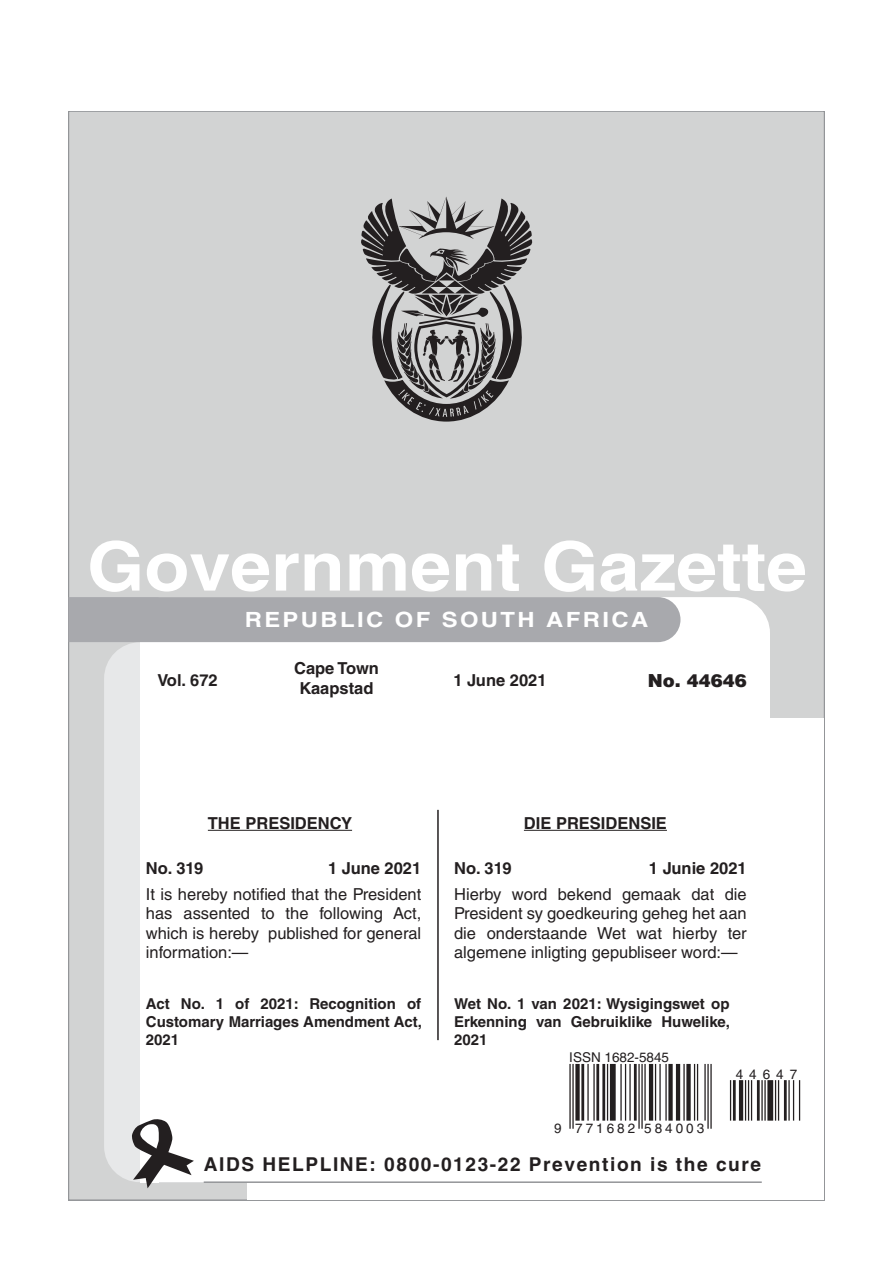
<style>
.page{position:relative;width:893px;height:1263px;background:#fff}
.page>*{position:absolute;margin:0;border:0;box-sizing:border-box;transform-origin:0 0}
.t1{font:700 68.1px "Helvetica LT Std";color:#fff;scale:1.08 1}
.t2{font:700 21px "Helvetica LT Std";letter-spacing:.1em;color:#fff;scale:1.14 1}
.t3{font:700 19.05px "Helvetica LT Std";letter-spacing:.085em;color:#231f20}
.t4{font:900 18px "Helvetica LT Std";color:#231f20}
.t5{font:16.5px/19.5px "Helvetica LT Std";color:#231f20;text-align:justify}
.t6{font:700 16.5px/19.5px "Helvetica LT Std";color:#231f20;text-align:center}
.t7{font:700 15px/18px "Helvetica LT Std";color:#231f20;text-align:justify}
.t8{font:13.5px "Helvetica LT Std";letter-spacing:.22em;color:#231f20}
.t9{font:13.5px "Helvetica LT Std";color:#231f20}
</style>
<div class="page">
<div style="left:68px;top:111px;width:756px;height:1089px;background:#d2d3d3"></div>
<div style="left:248px;top:719px;width:576px;height:481px;background:#fff"></div>
<div style="left:104px;top:643px;width:36px;height:538px;background:#e7e8e9"></div>
<div style="left:140px;top:642px;width:19px;height:540px;background:#fff"></div>
<svg style="left:159px;top:597px;width:611px;height:585px"></svg>
<hr style="left:204px;top:1181px;width:558px;height:2px;background:#939598">
<svg style="left:131px;top:1118px;width:63px;height:70px"></svg>
<div style="left:68px;top:597px;width:612px;height:45px;background:#a8a9ad"></div>
<svg style="left:361px;top:197px;width:172px;height:225px"></svg>
<hr style="left:437px;top:810px;width:2px;height:230px;background:#231f20">
<hr style="left:208px;top:830px;width:144px;height:1px;background:#231f20">
<hr style="left:524px;top:830px;width:143px;height:1px;background:#231f20">
<hr style="left:569px;top:1064px;width:2px;height:65px;background:#231f20">
<hr style="left:572px;top:1064px;width:2px;height:65px;background:#231f20">
<div style="left:575px;top:1064px;width:5px;height:57px;background:#231f20"></div>
<hr style="left:581px;top:1064px;width:3px;height:57px;background:#231f20">
<hr style="left:587px;top:1064px;width:2px;height:57px;background:#231f20">
<hr style="left:593px;top:1064px;width:2px;height:57px;background:#231f20">
<hr style="left:596px;top:1064px;width:3px;height:57px;background:#231f20">
<hr style="left:602px;top:1064px;width:3px;height:57px;background:#231f20">
<hr style="left:607px;top:1064px;width:1px;height:57px;background:#231f20">
<div style="left:610px;top:1064px;width:6px;height:57px;background:#231f20"></div>
<hr style="left:620px;top:1064px;width:2px;height:57px;background:#231f20">
<hr style="left:625px;top:1064px;width:1px;height:57px;background:#231f20">
<hr style="left:629px;top:1064px;width:2px;height:57px;background:#231f20">
<hr style="left:634px;top:1064px;width:3px;height:57px;background:#231f20">
<hr style="left:638px;top:1064px;width:2px;height:65px;background:#231f20">
<hr style="left:641px;top:1064px;width:2px;height:65px;background:#231f20">
<hr style="left:644px;top:1064px;width:2px;height:57px;background:#231f20">
<hr style="left:649px;top:1064px;width:4px;height:57px;background:#231f20">
<hr style="left:655px;top:1064px;width:1px;height:57px;background:#231f20">
<hr style="left:659px;top:1064px;width:2px;height:57px;background:#231f20">
<hr style="left:665px;top:1064px;width:2px;height:57px;background:#231f20">
<div style="left:668px;top:1064px;width:5px;height:57px;background:#231f20"></div>
<hr style="left:676px;top:1064px;width:4px;height:57px;background:#231f20">
<hr style="left:683px;top:1064px;width:2px;height:57px;background:#231f20">
<div style="left:686px;top:1064px;width:5px;height:57px;background:#231f20"></div>
<hr style="left:694px;top:1064px;width:1px;height:57px;background:#231f20">
<hr style="left:697px;top:1064px;width:1px;height:57px;background:#231f20">
<hr style="left:704px;top:1064px;width:2px;height:57px;background:#231f20">
<hr style="left:707px;top:1064px;width:2px;height:65px;background:#231f20">
<hr style="left:710px;top:1064px;width:2px;height:65px;background:#231f20">
<hr style="left:730px;top:1080px;width:1px;height:41px;background:#231f20">
<hr style="left:733px;top:1080px;width:3px;height:41px;background:#231f20">
<hr style="left:739px;top:1080px;width:4px;height:41px;background:#231f20">
<hr style="left:745px;top:1080px;width:1px;height:41px;background:#231f20">
<hr style="left:748px;top:1080px;width:1px;height:41px;background:#231f20">
<hr style="left:751px;top:1080px;width:1px;height:41px;background:#231f20">
<hr style="left:757px;top:1080px;width:3px;height:41px;background:#231f20">
<hr style="left:761px;top:1080px;width:2px;height:41px;background:#231f20">
<hr style="left:764px;top:1080px;width:2px;height:41px;background:#231f20">
<div style="left:767px;top:1080px;width:6px;height:41px;background:#231f20"></div>
<hr style="left:775px;top:1080px;width:1px;height:41px;background:#231f20">
<hr style="left:778px;top:1080px;width:1px;height:41px;background:#231f20">
<hr style="left:784px;top:1080px;width:3px;height:41px;background:#231f20">
<hr style="left:788px;top:1080px;width:2px;height:41px;background:#231f20">
<hr style="left:793px;top:1080px;width:1px;height:41px;background:#231f20">
<hr style="left:799px;top:1080px;width:1px;height:41px;background:#231f20">
<h1 class="t1" style="left:87px;top:525px;width:668px">Government Gazette</h1>
<p class="t2" style="left:245px;top:607px;width:355px">REPUBLIC OF SOUTH AFRICA</p>
<p class="t6" style="left:294px;top:658px;width:86px">Cape Town<br>Kaapstad</p>
<p class="t6" style="left:157px;top:670px;width:62px">Vol. 672</p>
<p class="t6" style="left:453px;top:670px;width:95px">1 June 2021</p>
<p class="t4" style="left:648px;top:668px;width:101px">No. 44646</p>
<p class="t6" style="left:208px;top:813px;width:146px">The Presidency</p>
<p class="t6" style="left:524px;top:813px;width:145px">Die Presidensie</p>
<p class="t6" style="left:146px;top:858px;width:59px">No. 319</p>
<p class="t6" style="left:328px;top:858px;width:95px">1 June 2021</p>
<p class="t6" style="left:454px;top:858px;width:59px">No. 319</p>
<p class="t6" style="left:649px;top:858px;width:99px">1 Junie 2021</p>
<p class="t5" style="left:454px;top:884px;width:294px">Hierby word bekend gemaak dat die President sy goedkeuring geheg het aan die onderstaande Wet wat hierby ter algemene inligting gepubliseer word:—</p>
<p class="t5" style="left:146px;top:884px;width:277px">It is hereby notified that the President has assented to the following Act, which is hereby published for general information:—</p>
<p class="t7" style="left:146px;top:994px;width:277px">Act No. 1 of 2021: Recognition of Customary Marriages Amendment Act, 2021</p>
<p class="t7" style="left:454px;top:994px;width:278px">Wet No. 1 van 2021: Wysigingswet op Erkenning van Gebruiklike Huwelike, 2021</p>
<p class="t9" style="left:569px;top:1049px;width:101px">iSSN 1682-5845</p>
<p class="t8" style="left:554px;top:1121px;width:152px">9 771682 584003</p>
<p class="t8" style="left:736px;top:1066px;width:63px">44647</p>
<p class="t3" style="left:204px;top:1153px;width:559px">AIDS HELPLINE: 0800-0123-22 Prevention is the cure</p>
</div>
